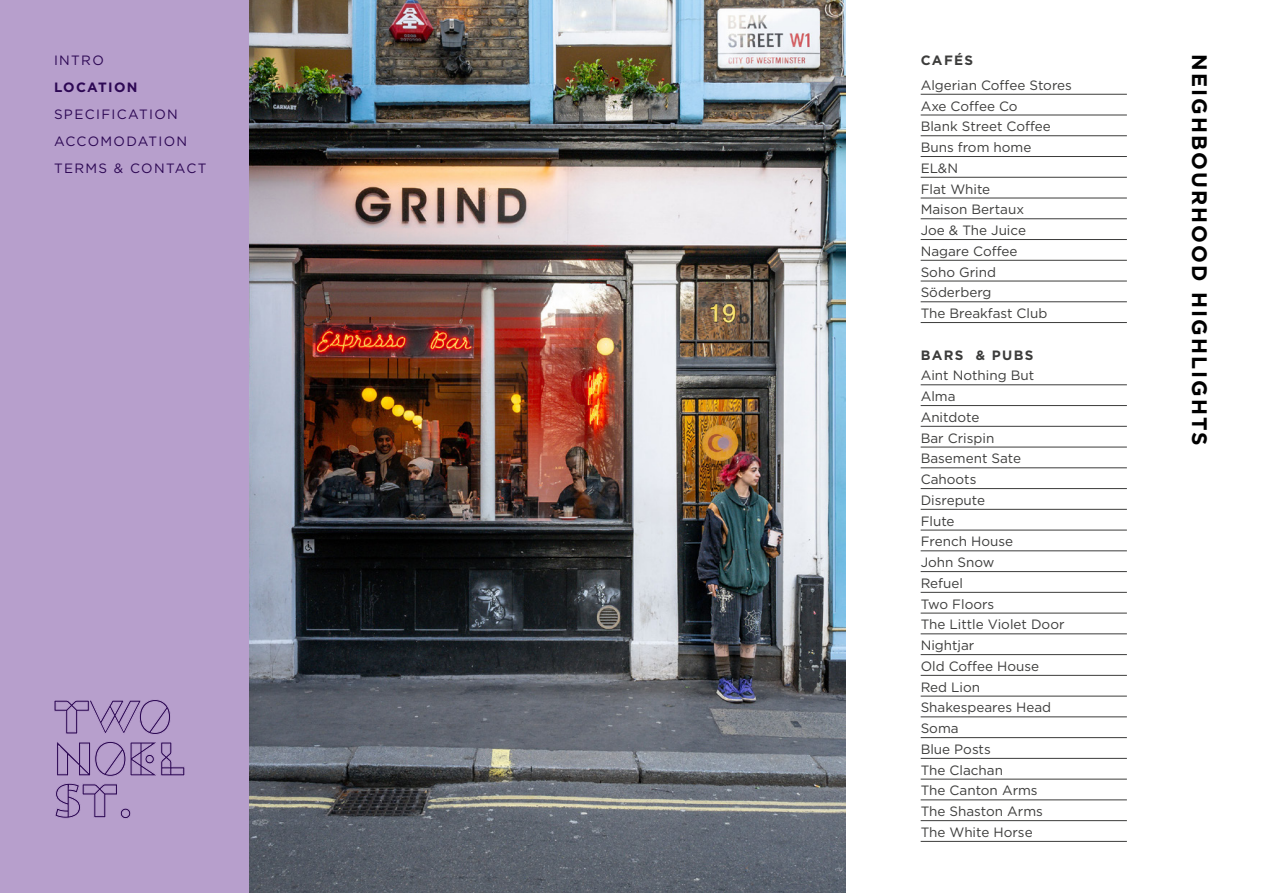
<style>
.page{position:relative;width:1263px;height:893px;background:#fff}
.page>*{position:absolute;margin:0;border:0;box-sizing:border-box;transform-origin:0 0}
.t1{font:700 21px "Gotham";letter-spacing:.1em;color:#000}
.t2{font:13.5px/20.7px "Gotham";color:#3c3c3b}
.t3{font:13.5px/27px "Gotham";letter-spacing:.1em;color:#2d0854}
.t4{font:700 13.5px "Gotham";letter-spacing:.1em;color:#3c3c3b}
.t5{font:700 13.5px "Gotham";letter-spacing:.1em;color:#2d0854}
</style>
<div class="page">
<img style="left:250px;top:0;width:595px;height:893px">
<div style="left:0;top:0;width:249px;height:893px;background:#b79fcc"></div>
<svg style="left:54px;top:700px;width:131px;height:76px"></svg>
<svg style="left:55px;top:783px;width:76px;height:36px"></svg>
<hr style="left:921px;top:94px;width:206px;height:1px;background:#3c3c3b">
<hr style="left:921px;top:115px;width:206px;height:1px;background:#3c3c3b">
<hr style="left:921px;top:135px;width:206px;height:1px;background:#3c3c3b">
<hr style="left:921px;top:156px;width:206px;height:1px;background:#3c3c3b">
<hr style="left:921px;top:177px;width:206px;height:1px;background:#3c3c3b">
<hr style="left:921px;top:198px;width:206px;height:1px;background:#3c3c3b">
<hr style="left:921px;top:219px;width:206px;height:1px;background:#3c3c3b">
<hr style="left:921px;top:239px;width:206px;height:1px;background:#3c3c3b">
<hr style="left:921px;top:260px;width:206px;height:1px;background:#3c3c3b">
<hr style="left:921px;top:281px;width:206px;height:1px;background:#3c3c3b">
<hr style="left:921px;top:302px;width:206px;height:1px;background:#3c3c3b">
<hr style="left:921px;top:322px;width:206px;height:1px;background:#3c3c3b">
<hr style="left:921px;top:385px;width:206px;height:1px;background:#3c3c3b">
<hr style="left:921px;top:405px;width:206px;height:1px;background:#3c3c3b">
<hr style="left:921px;top:426px;width:206px;height:1px;background:#3c3c3b">
<hr style="left:921px;top:447px;width:206px;height:1px;background:#3c3c3b">
<hr style="left:921px;top:468px;width:206px;height:1px;background:#3c3c3b">
<hr style="left:921px;top:488px;width:206px;height:1px;background:#3c3c3b">
<hr style="left:921px;top:509px;width:206px;height:1px;background:#3c3c3b">
<hr style="left:921px;top:530px;width:206px;height:1px;background:#3c3c3b">
<hr style="left:921px;top:551px;width:206px;height:1px;background:#3c3c3b">
<hr style="left:921px;top:571px;width:206px;height:1px;background:#3c3c3b">
<hr style="left:921px;top:592px;width:206px;height:1px;background:#3c3c3b">
<hr style="left:921px;top:613px;width:206px;height:1px;background:#3c3c3b">
<hr style="left:921px;top:634px;width:206px;height:1px;background:#3c3c3b">
<hr style="left:921px;top:654px;width:206px;height:1px;background:#3c3c3b">
<hr style="left:921px;top:675px;width:206px;height:1px;background:#3c3c3b">
<hr style="left:921px;top:696px;width:206px;height:1px;background:#3c3c3b">
<hr style="left:921px;top:717px;width:206px;height:1px;background:#3c3c3b">
<hr style="left:921px;top:737px;width:206px;height:1px;background:#3c3c3b">
<hr style="left:921px;top:758px;width:206px;height:1px;background:#3c3c3b">
<hr style="left:921px;top:779px;width:206px;height:1px;background:#3c3c3b">
<hr style="left:921px;top:800px;width:206px;height:1px;background:#3c3c3b">
<hr style="left:921px;top:820px;width:206px;height:1px;background:#3c3c3b">
<hr style="left:921px;top:841px;width:206px;height:1px;background:#3c3c3b">
<p class="t3" style="left:54px;top:46px;width:51px">INTRO</p>
<p class="t5" style="left:54px;top:78px;width:85px">LOCATION</p>
<p class="t3" style="left:54px;top:100px;width:154px">SPECIFICATION<br>ACCOMODATION<br>TERMS &amp; CONTACT</p>
<p class="t4" style="left:921px;top:51px;width:54px">CAFÉS</p>
<p class="t2" style="left:921px;top:74px;width:153px">Algerian Coffee Stores<br>Axe Coffee Co<br>Blank Street Coffee<br>Buns from home<br>EL&amp;N<br>Flat White<br>Maison Bertaux<br>Joe &amp; The Juice<br>Nagare Coffee<br>Soho Grind<br>Söderberg<br>The Breakfast Club</p>
<p class="t4" style="left:921px;top:346px;width:114px">BARS &amp; PUBS</p>
<p class="t2" style="left:921px;top:365px;width:145px">Aint Nothing But<br>Alma<br>Anitdote<br>Bar Crispin<br>Basement Sate<br>Cahoots<br>Disrepute<br>Flute<br>French House<br>John Snow<br>Refuel<br>Two Floors<br>The Little Violet Door<br>Nightjar<br>Old Coffee House<br>Red Lion<br>Shakespeares Head<br>Soma<br>Blue Posts<br>The Clachan<br>The Canton Arms<br>The Shaston Arms<br>The White Horse</p>
<h1 class="t1" style="left:1213px;top:54px;width:393px;rotate:90deg">NEIGHBOURHOOD HIGHLIGHTS</h1>
</div>
